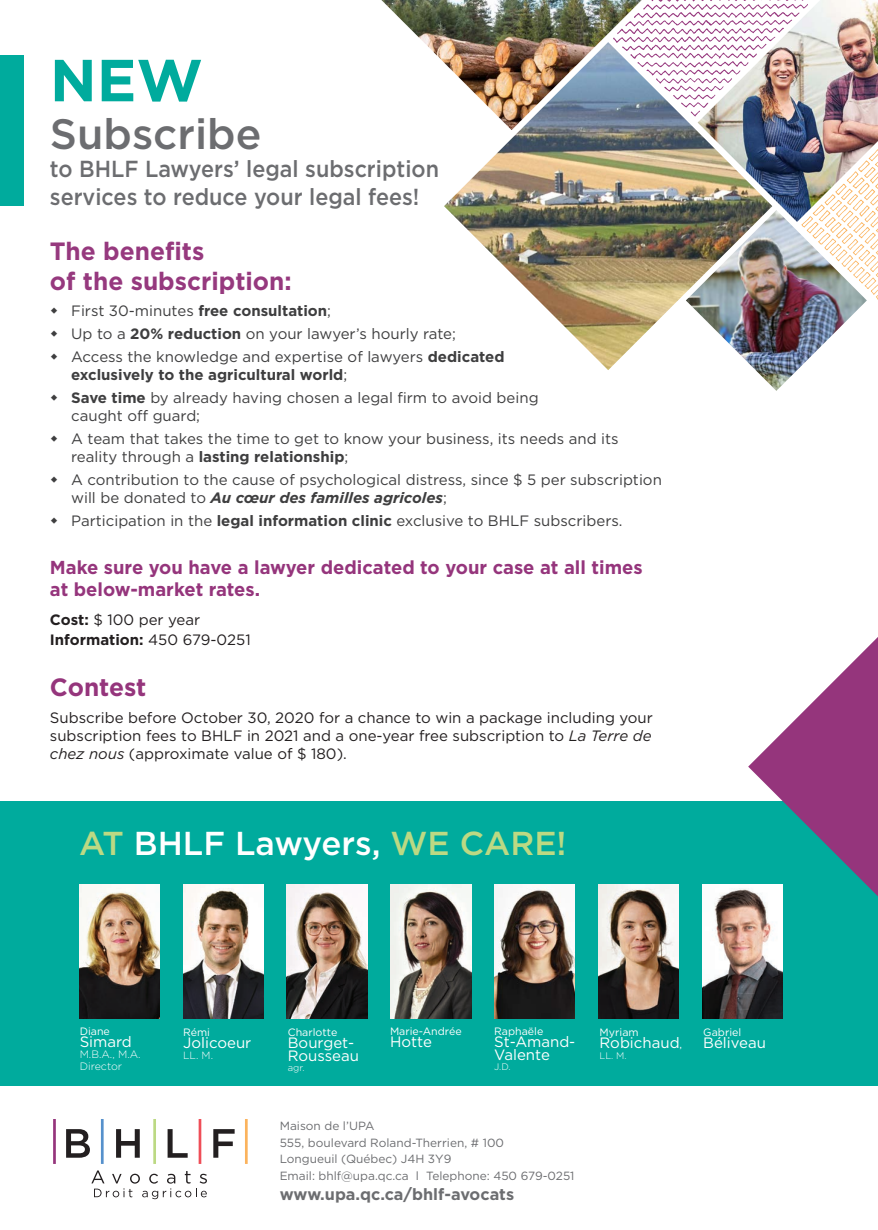
<style>
.page{position:relative;width:878px;height:1230px;background:#fff}
.page>*{position:absolute;margin:0;border:0;box-sizing:border-box;transform-origin:0 0}
.Titre{font:700 59.25px "Gotham";color:#00ab9d}
.t1{font:500 42.5px "Gotham";color:#6c6d70}
.Titre-2{font:500 33.12px "Gotham";color:#fff}
.t2{font:700 25px/30px "Gotham";color:#96397e}
.t3{font:700 25px "Gotham";letter-spacing:-.005em;color:#95357c}
.t4{font:500 23.12px/27.9px "Gotham";color:#6c6d70;scale:.93 1}
.t5{font:700 18.75px/22.5px "Gotham";color:#95357c}
.Puce_carrée{font:700 16.25px "Gotham";color:#6c6d70}
.t6{font:15px/18px "Gotham";color:#3e3e3f}
.t7{font:15px/18px "Gotham";color:#231f20;text-align:justify}
.t8{font:700 15px/18px "Gotham";color:#3e3e3f}
.t9{font:15px/12.5px "Gotham";color:#fff}
.t10{font:700 15px "Gotham";color:#231f20}
.Puce_carrée-2{font:11.88px "Gotham";color:#6c6d70}
.t11{font:10.62px "Gotham";color:#fff}
.t12{font:300 10.62px "Gotham";color:#fff}
.t13{font:300 10.5px "Gotham";color:#fff}
.t14{font:300 9.5px "Gotham";color:#fff}
.s1{font-weight:700}
.s2{font-weight:400}
.s3{font-weight:700;font-style:italic}
.s4{font-style:italic}
.s5{color:#bcd983}
.s6{font-size:10.62px}
</style>
<div class="page">
<svg style="left:91px;top:1170px;width:116px;height:29px"></svg>
<svg style="left:66px;top:1129px;width:24px;height:29px"></svg>
<svg style="left:116px;top:1129px;width:24px;height:29px"></svg>
<svg style="left:167px;top:1129px;width:21px;height:29px"></svg>
<svg style="left:213px;top:1129px;width:22px;height:29px"></svg>
<hr style="left:101px;top:1119px;width:3px;height:45px;background:#5691cc">
<hr style="left:53px;top:1119px;width:3px;height:45px;background:#95357c">
<hr style="left:153px;top:1119px;width:3px;height:45px;background:#bcd983">
<hr style="left:199px;top:1119px;width:2px;height:45px;background:#ef4e58">
<hr style="left:245px;top:1119px;width:3px;height:45px;background:#fbb35d">
<svg style="left:866px;top:222px;width:12px;height:78px"></svg>
<div style="left:0;top:55px;width:24px;height:151px;background:#00ab9d"></div>
<img style="left:444px;top:117px;width:253px;height:253px">
<img style="left:686px;top:210px;width:180px;height:181px">
<img style="left:697px;top:0;width:181px;height:222px">
<img style="left:381px;top:0;width:260px;height:130px">
<div style="left:0;top:801px;width:878px;height:285px;background:#00ab9d"></div>
<img style="left:79px;top:885px;width:81px;height:133px">
<img style="left:183px;top:885px;width:80px;height:133px">
<img style="left:287px;top:885px;width:80px;height:133px">
<img style="left:494px;top:885px;width:81px;height:133px">
<img style="left:390px;top:885px;width:81px;height:133px">
<img style="left:598px;top:885px;width:80px;height:133px">
<img style="left:702px;top:885px;width:80px;height:133px">
<img style="left:613px;top:0;width:194px;height:117px">
<svg style="left:748px;top:637px;width:130px;height:259px"></svg>
<p class="Titre" style="left:50px;top:41px;width:154px">NEW</p>
<p class="t1" style="left:50px;top:106px;width:213px">Subscribe</p>
<p class="t4" style="left:50px;top:154px;width:420px">to BHLF Lawyers’ legal subscription services to reduce your legal fees!</p>
<p class="t2" style="left:50px;top:236px;width:243px">The benefits<br>of the subscription:</p>
<p class="t6" style="left:71px;top:302px;width:261px">First 30-minutes <span class="s1">free consultation</span>;</p>
<p class="t6" style="left:71px;top:325px;width:386px">Up to a <span class="s1">20% reduction</span> on your lawyer’s hourly rate;</p>
<p class="t8" style="left:71px;top:348px;width:435px"><span class="s2">Access the knowledge and expertise of lawyers</span> dedicated exclusively to the agricultural world<span class="s2">;</span></p>
<p class="t6" style="left:71px;top:389px;width:469px"><span class="s1">Save time</span> by already having chosen a legal firm to avoid being caught off guard;</p>
<p class="t6" style="left:71px;top:430px;width:549px">A team that takes the time to get to know your business, its needs and its reality through a <span class="s1">lasting relationship</span>;</p>
<p class="t6" style="left:71px;top:471px;width:592px">A contribution to the cause of psychological distress, since $ 5 per subscription will be donated to <span class="s3">Au cœur des familles agricoles</span>;</p>
<p class="t6" style="left:71px;top:512px;width:553px">Participation in the <span class="s1">legal information clinic</span> exclusive to BHLF subscribers.</p>
<p class="t5" style="left:50px;top:556px;width:594px">Make sure you have a lawyer dedicated to your case at all times at below-market rates.</p>
<p class="t7" style="left:50px;top:610px;width:152px"><span class="s1">Cost:</span> $ 100 per year</p>
<p class="t10" style="left:50px;top:630px;width:202px">Information: <span class="s2">450 679-0251</span></p>
<p class="t3" style="left:50px;top:671px;width:98px">Contest</p>
<p class="t7" style="left:50px;top:709px;width:604px">Subscribe before October 30, 2020 for a chance to win a package including your subscription fees to BHLF in 2021 and a one-year free subscription to <span class="s4">La Terre de chez nous</span> (approximate value of $ 180).</p>
<p class="Titre-2" style="left:79px;top:821px;width:489px"><span class="s5">AT</span> BHLF Lawyers, <span class="s5">WE CARE!</span></p>
<p class="t11" style="left:80px;top:1024px;width:32px">Diane</p>
<p class="t9" style="left:80px;top:1035px;width:54px">Simard</p>
<p class="t12" style="left:80px;top:1047px;width:63px">M.B.A., M.A.</p>
<p class="t12" style="left:80px;top:1060px;width:44px">Director</p>
<p class="t11" style="left:183px;top:1025px;width:28px">Rémi</p>
<p class="t9" style="left:183px;top:1036px;width:70px">Jolicoeur</p>
<p class="t13" style="left:183px;top:1048px;width:31px">LL. M.</p>
<p class="t11" style="left:288px;top:1025px;width:51px">Charlotte</p>
<p class="t9" style="left:288px;top:1036px;width:73px">Bourget-<br>Rousseau</p>
<p class="t14" style="left:288px;top:1062px;width:18px">agr.</p>
<p class="t11" style="left:390px;top:1024px;width:73px">Marie-Andrée</p>
<p class="t9" style="left:390px;top:1035px;width:43px">Hotte</p>
<p class="t11" style="left:494px;top:1024px;width:51px">Raphaële</p>
<p class="t9" style="left:494px;top:1035px;width:83px">St-Amand-<br>Valente</p>
<p class="t14" style="left:494px;top:1061px;width:18px">J.D.</p>
<p class="Puce_carrée-2" style="left:280px;top:1118px;width:96px">Maison de l’UPA</p>
<p class="Puce_carrée-2" style="left:280px;top:1135px;width:226px">555, boulevard Roland-Therrien, # 100</p>
<p class="Puce_carrée-2" style="left:280px;top:1152px;width:173px">Longueuil (Québec) J4H 3Y9</p>
<p class="Puce_carrée-2" style="left:280px;top:1168px;width:296px">Email: bhlf@upa.qc.ca l Telephone: 450 679-0251</p>
<p class="Puce_carrée" style="left:280px;top:1184px;width:236px">www.upa.qc.ca/bhlf-avocats</p>
<p class="t11" style="left:599px;top:1025px;width:40px">Myriam</p>
<p class="t9" style="left:599px;top:1036px;width:84px">Robichaud<span class="s6">,</span></p>
<p class="t14" style="left:599px;top:1049px;width:29px">LL. M.</p>
<p class="t11" style="left:703px;top:1025px;width:39px">Gabriel</p>
<p class="t9" style="left:703px;top:1036px;width:64px">Béliveau</p>
</div>
